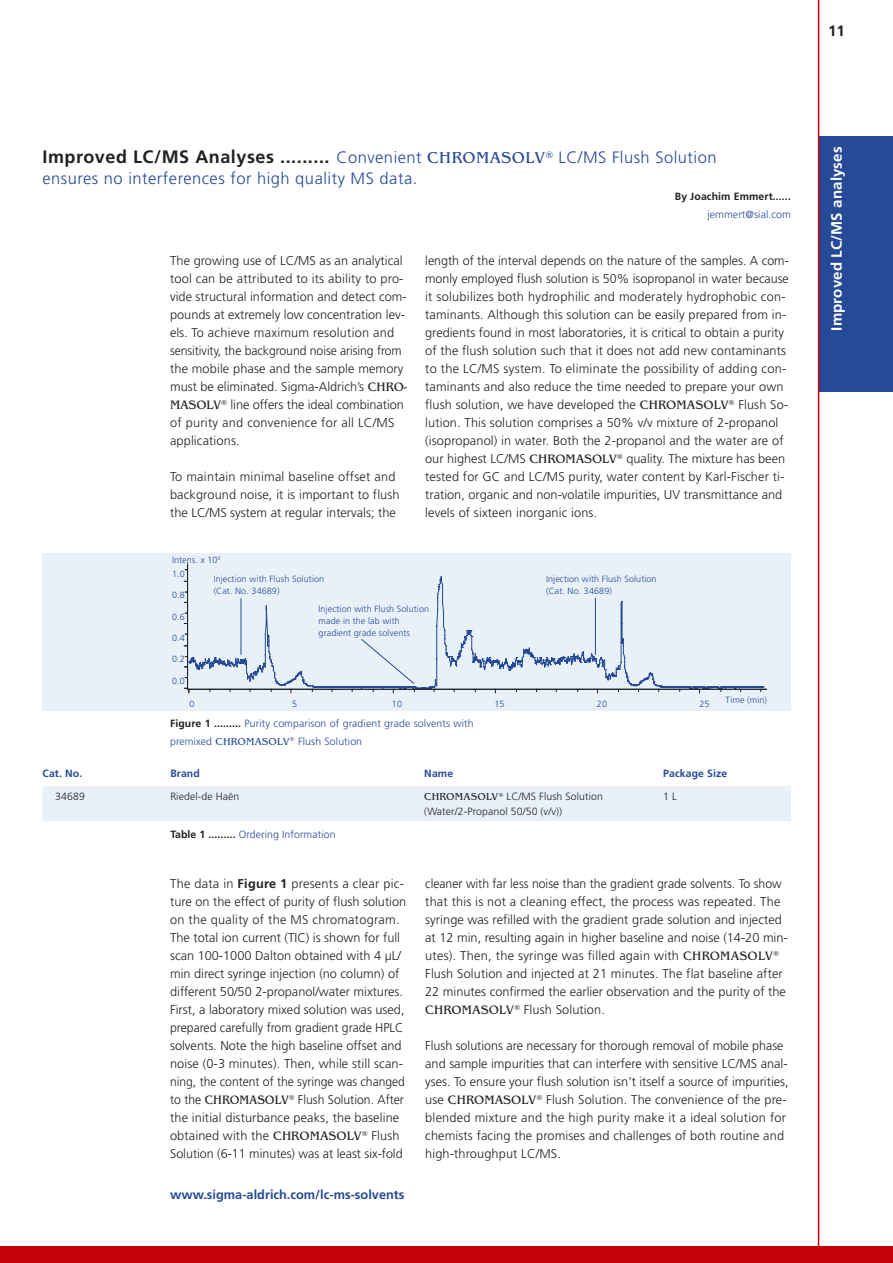
<style>
.page{position:relative;width:893px;height:1263px;background:#fff}
.page>*{position:absolute;margin:0;border:0;box-sizing:border-box;transform-origin:0 0}
.t1{font:700 18px "Frutiger";letter-spacing:.03em;color:#212125}
.t2{font:300 16.5px "Frutiger";letter-spacing:.03em;color:#264a97}
.t3{font:700 15px "Frutiger";letter-spacing:.01em;color:#fff}
.t4{font:700 15px "Frutiger";color:#212125}
.Default{font:300 12.75px/18px "Frutiger";color:#212125}
.Default-2{font:300 12.75px/18px "Frutiger";color:#212125;scale:.96 1}
.t5{font:700 12.75px "Frutiger";color:#264a97}
.t6{font:300 10.5px/18px "Frutiger";letter-spacing:.01em;color:#264a97}
.t7{font:300 10.5px "Frutiger";letter-spacing:.01em;color:#212125}
.t8{font:700 10.5px/18px "Frutiger";letter-spacing:.01em;color:#212125;text-align:right}
.t9{font:700 10.5px "Frutiger";letter-spacing:.01em;color:#264a97}
.t10{font:300 9px/12px "Frutiger";letter-spacing:.01em;color:#264a97}
.s1{font-weight:300;font-size:16.5px;color:#264a97}
.s2{font-family:"Benguiat";font-weight:400;font-size:16.5px;color:#264a97}
.s3{font-family:"Benguiat";font-weight:400}
.s4{font-weight:300;color:#264a97}
.s5{font-weight:700;color:#212125}
.s6{font-weight:700}
</style>
<div class="page">
<div style="left:819px;top:136px;width:74px;height:255px;background:#264a97"></div>
<div style="left:0;top:1246px;width:893px;height:17px;background:#c40009"></div>
<hr style="left:818px;top:0;width:1px;height:1263px;background:#c40009">
<div style="left:43px;top:786px;width:748px;height:35px;background:#e8f1f8"></div>
<div style="left:43px;top:553px;width:748px;height:157px;background:#e8f1f8"></div>
<hr style="left:187px;top:564px;width:1px;height:125px;background:#212125">
<hr style="left:188px;top:689px;width:579px;height:1px;background:#212125">
<svg style="left:184px;top:576px;width:580px;height:117px"></svg>
<hr style="left:241px;top:598px;width:1px;height:57px;background:#264a97">
<hr style="left:595px;top:598px;width:1px;height:57px;background:#264a97">
<p class="t4" style="left:828px;top:22px;width:18px">11</p>
<p class="t1" style="left:43px;top:146px;width:676px">Improved LC/MS Analyses ......... <span class="s1">Convenient</span> <span class="s2">CHROMASOLV</span><sup>®</sup> <span class="s1">LC/MS Flush Solution</span></p>
<p class="t2" style="left:43px;top:169px;width:376px">ensures no interferences for high quality MS data.</p>
<p class="Default" style="left:170px;top:252px;width:239px">The growing use of LC/MS as an analytical tool can be attributed to its ability to pro&shy;vide structural information and detect com&shy;pounds at extremely low concentration lev&shy;els. To achieve maximum resolution and sensitivity, the background noise arising from the mobile phase and the sample memory must be eliminated. Sigma-Aldrich’s <span class="s3">CHRO-MASOLV</span><sup>®</sup> line offers the ideal combination of purity and convenience for all LC/MS applications.</p>
<p class="Default" style="left:170px;top:468px;width:231px">To maintain minimal baseline offset and background noise, it is important to flush the LC/MS system at regular intervals; the</p>
<p class="t10" style="left:172px;top:554px;width:50px">Intens. x 10<sup>9</sup></p>
<p class="t8" style="left:675px;top:187px;width:118px">By Joachim Emmert...... <span class="s4">jemmert@sial.com</span></p>
<p class="Default" style="left:425px;top:252px;width:365px">length of the interval depends on the nature of the samples. A com&shy;monly employed flush solution is 50% isopropanol in water because it solubilizes both hydrophilic and moderately hydrophobic con&shy;taminants. Although this solution can be easily prepared from in&shy;gredients found in most laboratories, it is critical to obtain a purity of the flush solution such that it does not add new contaminants to the LC/MS system. To eliminate the possibility of adding con&shy;taminants and also reduce the time needed to prepare your own flush solution, we have developed the <span class="s3">CHROMASOLV</span><sup>®</sup> Flush So&shy;lution. This solution comprises a 50% v/v mixture of 2-propanol (isopropanol) in water. Both the 2-propanol and the water are of our highest LC/MS <span class="s3">CHROMASOLV</span><sup>®</sup> quality. The mixture has been tested for GC and LC/MS purity, water content by Karl-Fischer ti&shy;tration, organic and non-volatile impurities, UV transmittance and levels of sixteen inorganic ions.</p>
<p class="t10" style="left:172px;top:567px;width:14px">1.0</p>
<p class="t10" style="left:172px;top:589px;width:14px">0.8</p>
<p class="t10" style="left:172px;top:610px;width:14px">0.6</p>
<p class="t10" style="left:172px;top:632px;width:14px">0.4</p>
<p class="t10" style="left:172px;top:653px;width:14px">0.2</p>
<p class="t10" style="left:172px;top:675px;width:14px">0.0</p>
<p class="t10" style="left:214px;top:573px;width:112px">Injection with Flush Solution</p>
<p class="t10" style="left:214px;top:585px;width:67px">(Cat. No. 34689)</p>
<p class="t10" style="left:319px;top:603px;width:112px">Injection with Flush Solution</p>
<p class="t10" style="left:319px;top:615px;width:93px">made in the lab with gradient grade solvents</p>
<p class="t10" style="left:546px;top:573px;width:112px">Injection with Flush Solution</p>
<p class="t10" style="left:546px;top:585px;width:67px">(Cat. No. 34689)</p>
<p class="t10" style="left:190px;top:697px;width:7px">0</p>
<p class="t10" style="left:292px;top:697px;width:7px">5</p>
<p class="t10" style="left:392px;top:697px;width:12px">10</p>
<p class="t10" style="left:494px;top:697px;width:12px">15</p>
<p class="t10" style="left:597px;top:697px;width:12px">20</p>
<p class="t10" style="left:699px;top:697px;width:12px">25</p>
<p class="t6" style="left:170px;top:714px;width:305px"><span class="s5">Figure 1 .........</span> Purity comparison of gradient grade solvents with premixed <span class="s3">CHROMASOLV</span><sup>®</sup> Flush Solution</p>
<p class="t10" style="left:725px;top:694px;width:43px">Time (min)</p>
<p class="t9" style="left:43px;top:767px;width:41px">Cat. No.</p>
<p class="t9" style="left:170px;top:767px;width:31px">Brand</p>
<p class="t9" style="left:424px;top:767px;width:30px">Name</p>
<p class="t9" style="left:663px;top:767px;width:66px">Package Size</p>
<p class="t7" style="left:55px;top:791px;width:31px">34689</p>
<p class="t7" style="left:170px;top:791px;width:71px">Riedel-de Haën</p>
<p class="t7" style="left:424px;top:791px;width:180px"><span class="s3">CHROMASOLV</span><sup>®</sup> LC/MS Flush Solution</p>
<p class="t7" style="left:424px;top:806px;width:139px">(Water/2-Propanol 50/50 (v/v))</p>
<p class="t7" style="left:663px;top:791px;width:15px">1 L</p>
<p class="t6" style="left:170px;top:826px;width:167px"><span class="s5">Table 1 .........</span> Ordering Information</p>
<p class="Default" style="left:170px;top:875px;width:238px">The data in <span class="s6">Figure 1</span> presents a clear pic&shy;ture on the effect of purity of flush solution on the quality of the MS chromatogram.<br>The total ion current (TIC) is shown for full scan 100-1000 Dalton obtained with 4 µL/ min direct syringe injection (no column) of different 50/50 2-propanol/water mixtures.<br>First, a laboratory mixed solution was used, prepared carefully from gradient grade HPLC solvents. Note the high baseline offset and noise (0-3 minutes). Then, while still scan&shy;ning, the content of the syringe was changed to the <span class="s3">CHROMASOLV</span><sup>®</sup> Flush Solution. After the initial disturbance peaks, the baseline obtained with the <span class="s3">CHROMASOLV</span><sup>®</sup> Flush Solution (6-11 minutes) was at least six-fold</p>
<p class="Default-2" style="left:425px;top:875px;width:379px">cleaner with far less noise than the gradient grade solvents. To show that this is not a cleaning effect, the process was repeated. The syringe was refilled with the gradient grade solution and injected at 12 min, resulting again in higher baseline and noise (14-20 min&shy;utes). Then, the syringe was filled again with <span class="s3">CHROMASOLV</span><sup>® </sup>Flush Solution and injected at 21 minutes. The flat baseline after 22 minutes confirmed the earlier observation and the purity of the <span class="s3">CHROMASOLV</span><sup>®</sup> Flush Solution.</p>
<p class="Default" style="left:425px;top:1037px;width:365px">Flush solutions are necessary for thorough removal of mobile phase and sample impurities that can interfere with sensitive LC/MS anal&shy;yses. To ensure your flush solution isn’t itself a source of impurities, use <span class="s3">CHROMASOLV</span><sup>®</sup> Flush Solution. The convenience of the pre&shy;blended mixture and the high purity make it a ideal solution for chemists facing the promises and challenges of both routine and high-throughput LC/MS.</p>
<p class="t5" style="left:170px;top:1187px;width:236px">www.sigma-aldrich.com/lc-ms-solvents</p>
<p class="t3" style="left:828px;top:331px;width:185px;rotate:-90deg">Improved LC/MS analyses</p>
</div>
